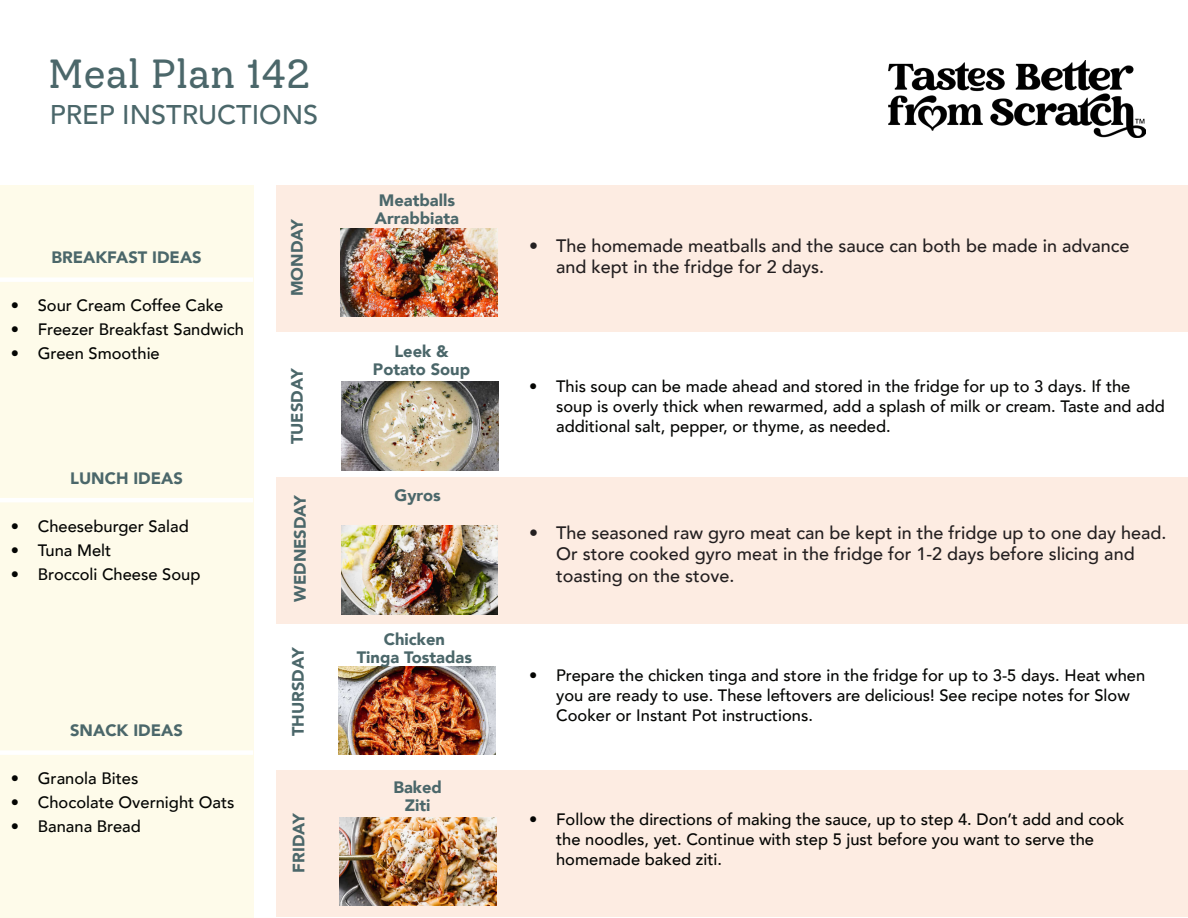
<style>
.page{position:relative;width:1188px;height:918px;background:#fff}
.page>*{position:absolute;margin:0;border:0;box-sizing:border-box;transform-origin:0 0}
.t1{font:40.5px "Solway";color:#4b676a}
.t2{font:500 27px "Avenir";color:#4b676a}
.t3{font:500 18px/21.6px "Avenir";color:#231f20}
.t4{font:500 16.5px/19.8px "Avenir";color:#040503}
.t5{font:900 16.5px "Avenir";color:#4b676a}
</style>
<div class="page">
<img style="left:889px;top:60px;width:257px;height:78px">
<div style="left:0;top:185px;width:253px;height:733px;background:#fefbea"></div>
<div style="left:276px;top:185px;width:912px;height:146px;background:#fdece2"></div>
<div style="left:276px;top:478px;width:912px;height:146px;background:#fdece2"></div>
<div style="left:276px;top:770px;width:912px;height:146px;background:#fdece2"></div>
<img style="left:340px;top:228px;width:157px;height:88px">
<img style="left:342px;top:382px;width:156px;height:88px">
<img style="left:341px;top:526px;width:157px;height:88px">
<img style="left:339px;top:667px;width:157px;height:88px">
<img style="left:340px;top:817px;width:157px;height:89px">
<div style="left:0;top:277px;width:253px;height:5px;background:#fff"></div>
<hr style="left:0;top:498px;width:253px;height:4px;background:#fff">
<div style="left:0;top:750px;width:253px;height:5px;background:#fff"></div>
<p class="t1" style="left:48px;top:49px;width:264px">Meal Plan 142</p>
<p class="t2" style="left:50px;top:91px;width:270px">PREP INSTRUCTIONS</p>
<p class="t5" style="left:51px;top:243px;width:152px">BREAKFAST IDEAS</p>
<p class="t4" style="left:11px;top:295px;width:214px">• Sour Cream Coffee Cake</p>
<p class="t4" style="left:11px;top:319px;width:235px">• Freezer Breakfast Sandwich</p>
<p class="t4" style="left:11px;top:343px;width:151px">• Green Smoothie</p>
<p class="t5" style="left:70px;top:464px;width:114px">LUNCH IDEAS</p>
<p class="t5" style="left:283px;top:296px;width:79px;rotate:-90deg">MONDAY</p>
<p class="t5" style="left:283px;top:444px;width:78px;rotate:-90deg">TUESDAY</p>
<p class="t5" style="left:379px;top:186px;width:78px">Meatballs</p>
<p class="t5" style="left:375px;top:204px;width:86px">Arrabbiata</p>
<p class="t5" style="left:394px;top:337px;width:56px">Leek &amp;</p>
<p class="t5" style="left:373px;top:355px;width:99px">Potato Soup</p>
<p class="t4" style="left:11px;top:515px;width:179px">• Cheeseburger Salad</p>
<p class="t4" style="left:11px;top:539px;width:102px">• Tuna Melt</p>
<p class="t4" style="left:11px;top:563px;width:191px">• Broccoli Cheese Soup</p>
<p class="t5" style="left:70px;top:716px;width:114px">SNACK IDEAS</p>
<p class="t4" style="left:11px;top:768px;width:129px">• Granola Bites</p>
<p class="t4" style="left:11px;top:792px;width:225px">• Chocolate Overnight Oats</p>
<p class="t4" style="left:11px;top:816px;width:132px">• Banana Bread</p>
<p class="t5" style="left:286px;top:602px;width:109px;rotate:-90deg">WEDNESDAY</p>
<p class="t5" style="left:395px;top:481px;width:48px">Gyros</p>
<p class="t5" style="left:284px;top:736px;width:91px;rotate:-90deg">THURSDAY</p>
<p class="t5" style="left:285px;top:873px;width:62px;rotate:-90deg">FRIDAY</p>
<p class="t5" style="left:384px;top:625px;width:63px">Chicken</p>
<p class="t5" style="left:357px;top:643px;width:117px">Tinga Tostadas</p>
<p class="t5" style="left:393px;top:773px;width:50px">Baked</p>
<p class="t5" style="left:405px;top:791px;width:27px">Ziti</p>
<p class="t3" style="left:556px;top:234px;width:575px;text-indent:-27px">• The homemade meatballs and the sauce can both be made in advance and kept in the fridge for 2 days.</p>
<p class="t4" style="left:556px;top:375px;width:610px;text-indent:-27px">• This soup can be made ahead and stored in the fridge for up to 3 days. If the soup is overly thick when rewarmed, add a splash of milk or cream. Taste and add additional salt, pepper, or thyme, as needed.</p>
<p class="t3" style="left:556px;top:521px;width:612px;text-indent:-27px">• The seasoned raw gyro meat can be kept in the fridge up to one day head.<br>Or store cooked gyro meat in the fridge for 1-2 days before slicing and toasting on the stove.</p>
<p class="t4" style="left:556px;top:665px;width:591px;text-indent:-27px">• Prepare the chicken tinga and store in the fridge for up to 3-5 days. Heat when you are ready to use. These leftovers are delicious! See recipe notes for Slow<br>Cooker or Instant Pot instructions.</p>
<p class="t4" style="left:556px;top:809px;width:570px;text-indent:-27px">• Follow the directions of making the sauce, up to step 4. Don’t add and cook the noodles, yet. Continue with step 5 just before you want to serve the homemade baked ziti.</p>
</div>
